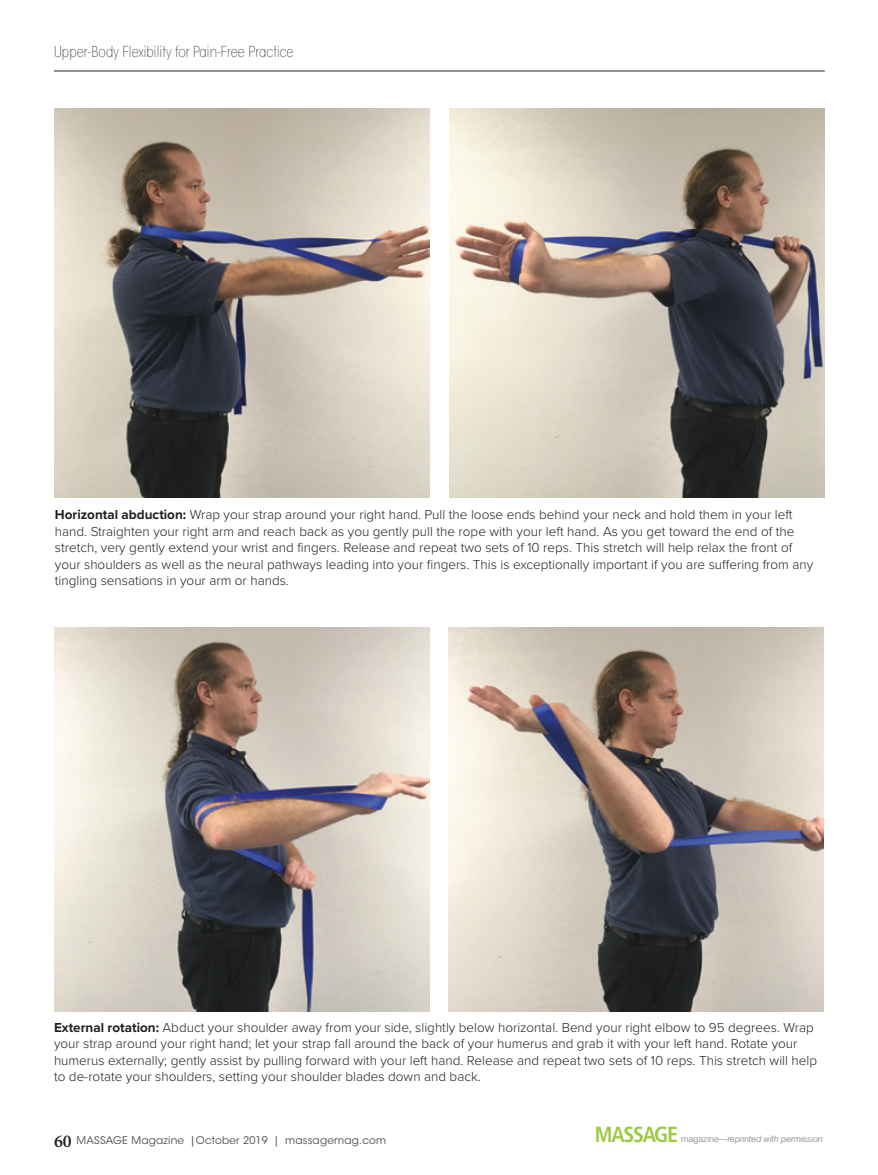
<style>
.page{position:relative;width:878px;height:1175px;background:#fff}
.page>*{position:absolute;margin:0;border:0;box-sizing:border-box;transform-origin:0 0}
.t1{font:700 condensed 21.9px "Frutiger LT Std";letter-spacing:-.06em;color:#9bcb42}
.t2{font:200 condensed 15px "ITC Avant Garde Std";letter-spacing:.01em;color:#231f20}
.Caption_SW{font:300 13.5px/16.5px "Proxima Nova";color:#231f20}
.t3{font:10.5px "ITC Avant Garde Std";letter-spacing:.02em;color:#4b4c4d}
.t4{font:italic 300 8.85px "Swiss 721 BT";color:#757679}
.s1{font-weight:700}
.s2{font-family:"Minion Pro";font-weight:600;font-size:18px;color:#231f20}
.s3{font-style:normal}
</style>
<div class="page">
<img style="left:55px;top:108px;width:375px;height:389px">
<img style="left:450px;top:108px;width:374px;height:389px">
<img style="left:54px;top:627px;width:375px;height:384px">
<img style="left:449px;top:627px;width:374px;height:384px">
<hr style="left:54px;top:71px;width:770px;height:1px;background:#231f20">
<p class="t2" style="left:54px;top:43px;width:241px">Upper-Body Flexibility for Pain-Free Practice</p>
<p class="Caption_SW" style="left:55px;top:506px;width:759px"><span class="s1">Horizontal abduction:</span> Wrap your strap around your right hand. Pull the loose ends behind your neck and hold them in your left hand. Straighten your right arm and reach back as you gently pull the rope with your left hand. As you get toward the end of the stretch, very gently extend your wrist and fingers. Release and repeat two sets of 10 reps. This stretch will help relax the front of your shoulders as well as the neural pathways leading into your fingers. This is exceptionally important if you are suffering from any tingling sensations in your arm or hands.</p>
<p class="Caption_SW" style="left:54px;top:1018px;width:764px"><span class="s1">External rotation:</span> Abduct your shoulder away from your side, slightly below horizontal. Bend your right elbow to 95 degrees. Wrap your strap around your right hand; let your strap fall around the back of your humerus and grab it with your left hand. Rotate your humerus externally; gently assist by pulling forward with your left hand. Release and repeat two sets of 10 reps. This stretch will help to de-rotate your shoulders, setting your shoulder blades down and back.</p>
<p class="t3" style="left:54px;top:1133px;width:334px"><span class="s2">60</span> MASSAGE Magazine |October 2019 | massagemag.com</p>
<p class="t1" style="left:595px;top:1121px;width:85px">MASSAGE</p>
<p class="t4" style="left:681px;top:1133px;width:143px"><span class="s3">magazine—</span>reprinted with permission</p>
</div>
